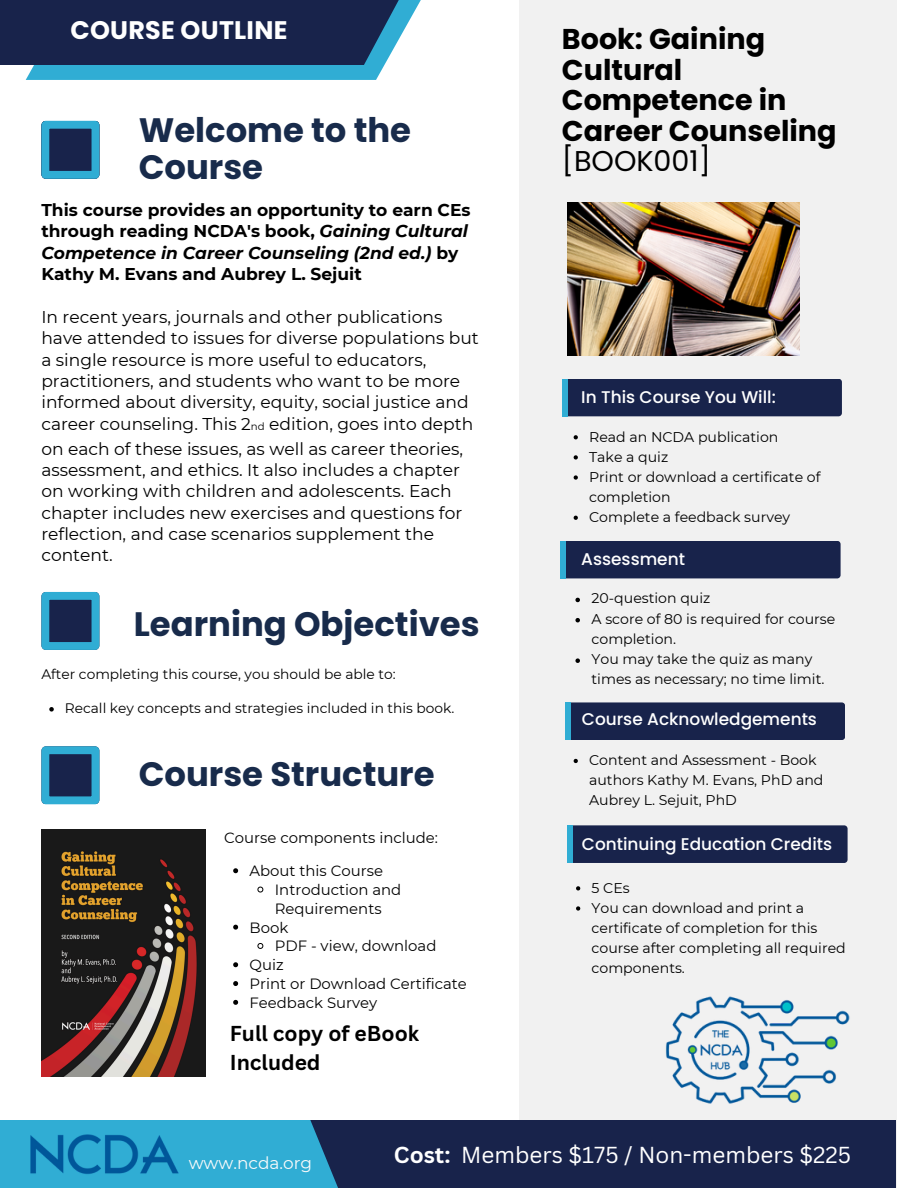
<style>
.page{position:relative;width:918px;height:1188px;background:#fff}
.page>*{position:absolute;margin:0;border:0;box-sizing:border-box;transform-origin:0 0}
.t1{font:700 33.9px/37px "Poppins";color:#182b4b}
.t2{font:700 28.65px/30.3px "Poppins";color:#000}
.t3{font:700 25.35px "Poppins";letter-spacing:.01em;color:#fff}
.t4{font:22.5px "Canva Sans";color:#fff}
.t5{font:700 21px/29.2px "Canva Sans";color:#000}
.t6{font:17.1px/21.3px "Montserrat";color:#000}
.t7{font:700 17.1px/21.3px "Montserrat";color:#000}
.t8{font:500 16.95px "Poppins";color:#fff}
.t9{font:16.95px "Montserrat";color:#fafafa}
.t10{font:14.85px/18.8px "Montserrat";color:#000}
.t11{font:14.1px/20.1px "Montserrat";color:#000}
.t12{font:13.8px "Montserrat";color:#000}
.s1{font-style:italic}
.s2{font-size:10.2px}
.s3{font-weight:400}
.s4{font-weight:700}
</style>
<div class="page">
<div style="left:519px;top:0;width:377px;height:1188px;background:#f1f1f1"></div>
<div style="left:234px;top:1120px;width:662px;height:68px;background:#18234b"></div>
<div style="left:0;top:1120px;width:338px;height:68px;background:#30add4"></div>
<div style="left:568px;top:825px;width:280px;height:38px;background:#18234b;border-radius:3px"></div>
<div style="left:568px;top:825px;width:5px;height:38px;background:#30add4"></div>
<div style="left:565px;top:702px;width:280px;height:38px;background:#18234b;border-radius:3px"></div>
<div style="left:565px;top:702px;width:5px;height:38px;background:#30add4"></div>
<div style="left:561px;top:541px;width:280px;height:37px;background:#18234b;border-radius:3px"></div>
<div style="left:561px;top:541px;width:5px;height:37px;background:#30add4"></div>
<div style="left:562px;top:379px;width:280px;height:37px;background:#18234b;border-radius:3px"></div>
<div style="left:562px;top:379px;width:5px;height:37px;background:#30add4"></div>
<svg style="left:26px;top:65px;width:359px;height:15px;fill:#30add4"></svg>
<div style="left:0;top:0;width:439px;height:65px;background:#18234b"></div>
<img style="left:30px;top:1134px;width:149px;height:42px">
<img style="left:665px;top:996px;width:185px;height:108px">
<svg style="left:49px;top:707px;width:5px;height:5px"></svg>
<img style="left:568px;top:202px;width:231px;height:153px">
<svg style="left:41px;top:121px;width:58px;height:58px"></svg>
<svg style="left:41px;top:592px;width:58px;height:58px"></svg>
<svg style="left:41px;top:746px;width:58px;height:58px"></svg>
<img style="left:41px;top:830px;width:165px;height:246px">
<svg style="left:576px;top:886px;width:4px;height:5px"></svg>
<svg style="left:576px;top:906px;width:4px;height:5px"></svg>
<svg style="left:574px;top:759px;width:4px;height:4px"></svg>
<svg style="left:574px;top:435px;width:4px;height:4px"></svg>
<svg style="left:574px;top:455px;width:4px;height:5px"></svg>
<svg style="left:574px;top:475px;width:4px;height:5px"></svg>
<svg style="left:574px;top:516px;width:4px;height:4px"></svg>
<svg style="left:575px;top:598px;width:5px;height:4px"></svg>
<svg style="left:575px;top:618px;width:5px;height:4px"></svg>
<svg style="left:575px;top:658px;width:5px;height:5px"></svg>
<svg style="left:233px;top:868px;width:5px;height:5px"></svg>
<svg style="left:257px;top:886px;width:7px;height:7px"></svg>
<svg style="left:233px;top:925px;width:5px;height:5px"></svg>
<svg style="left:257px;top:943px;width:7px;height:6px"></svg>
<svg style="left:233px;top:962px;width:5px;height:5px"></svg>
<svg style="left:233px;top:981px;width:5px;height:5px"></svg>
<svg style="left:233px;top:1000px;width:5px;height:5px"></svg>
<p class="t3" style="left:70px;top:12px;width:219px">COURSE OUTLINE</p>
<h1 class="t1" style="left:139px;top:112px;width:274px">Welcome to the<br>Course</h1>
<h6 class="t7" style="left:41px;top:199px;width:431px">This course provides an opportunity to earn CEs through reading NCDA's book, <span class="s1">Gaining Cultural Competence in Career Counseling (2nd ed.)</span> by Kathy M. Evans and Aubrey L. Sejuit</h6>
<p class="t6" style="left:41px;top:306px;width:439px">In recent years, journals and other publications have attended to issues for diverse populations but a single resource is more useful to educators, practitioners, and students who want to be more informed about diversity, equity, social justice and career counseling. This 2<span class="s2">nd</span> edition, goes into depth</p>
<p class="t6" style="left:41px;top:438px;width:423px">on each of these issues, as well as career theories, assessment, and ethics. It also includes a chapter on working with children and adolescents. Each chapter includes new exercises and questions for reflection, and case scenarios supplement the content.</p>
<h1 class="t1" style="left:134px;top:605px;width:347px">Learning Objectives</h1>
<p class="t12" style="left:41px;top:666px;width:356px">After completing this course, you should be able to:</p>
<h6 class="t12" style="left:65px;top:699px;width:391px">Recall key concepts and strategies included in this book.</h6>
<p class="t1" style="left:139px;top:756px;width:297px">Course Structure</p>
<p class="t10" style="left:224px;top:828px;width:215px">Course components include:</p>
<p class="t10" style="left:250px;top:861px;width:135px">About this Course</p>
<p class="t10" style="left:275px;top:880px;width:128px">Introduction and<br>Requirements</p>
<p class="t10" style="left:250px;top:918px;width:40px">Book</p>
<p class="t10" style="left:275px;top:937px;width:163px">PDF - view, download</p>
<p class="t10" style="left:250px;top:955px;width:36px">Quiz</p>
<h4 class="t10" style="left:250px;top:974px;width:219px">Print or Download Certificate</h4>
<p class="t10" style="left:250px;top:993px;width:129px">Feedback Survey</p>
<h5 class="t5" style="left:230px;top:1018px;width:191px">Full copy of eBook<br>Included</h5>
<p class="t2" style="left:562px;top:24px;width:276px">Book: Gaining<br>Cultural<br>Competence in<br>Career Counseling <span class="s3">[BOOK001]</span></p>
<p class="t8" style="left:581px;top:386px;width:196px">In This Course You Will:</p>
<p class="t11" style="left:589px;top:426px;width:191px">Read an NCDA publication</p>
<h6 class="t11" style="left:589px;top:447px;width:81px">Take a quiz</h6>
<p class="t11" style="left:589px;top:467px;width:233px">Print or download a certificate of completion</p>
<p class="t11" style="left:589px;top:507px;width:203px">Complete a feedback survey</p>
<h6 class="t8" style="left:581px;top:548px;width:105px">Assessment</h6>
<h1 class="t11" style="left:592px;top:588px;width:120px">20-question quiz</h1>
<p class="t11" style="left:592px;top:608px;width:245px">A score of 80 is required for course completion.</p>
<p class="t11" style="left:592px;top:649px;width:234px">You may take the quiz as many times as necessary; no time limit.</p>
<p class="t8" style="left:582px;top:707px;width:237px">Course Acknowledgements</p>
<p class="t11" style="left:589px;top:750px;width:236px">Content and Assessment - Book authors Kathy M. Evans, PhD and<br>Aubrey L. Sejuit, PhD</p>
<p class="t8" style="left:582px;top:833px;width:252px">Continuing Education Credits</p>
<p class="t11" style="left:592px;top:878px;width:40px">5 CEs</p>
<h6 class="t11" style="left:592px;top:898px;width:256px">You can download and print a certificate of completion for this course after completing all required components.</h6>
<p class="t9" style="left:189px;top:1153px;width:125px">www.ncda.org</p>
<p class="t4" style="left:394px;top:1139px;width:459px"><span class="s4">Cost:</span> Members $175 / Non-members $225</p>
</div>
